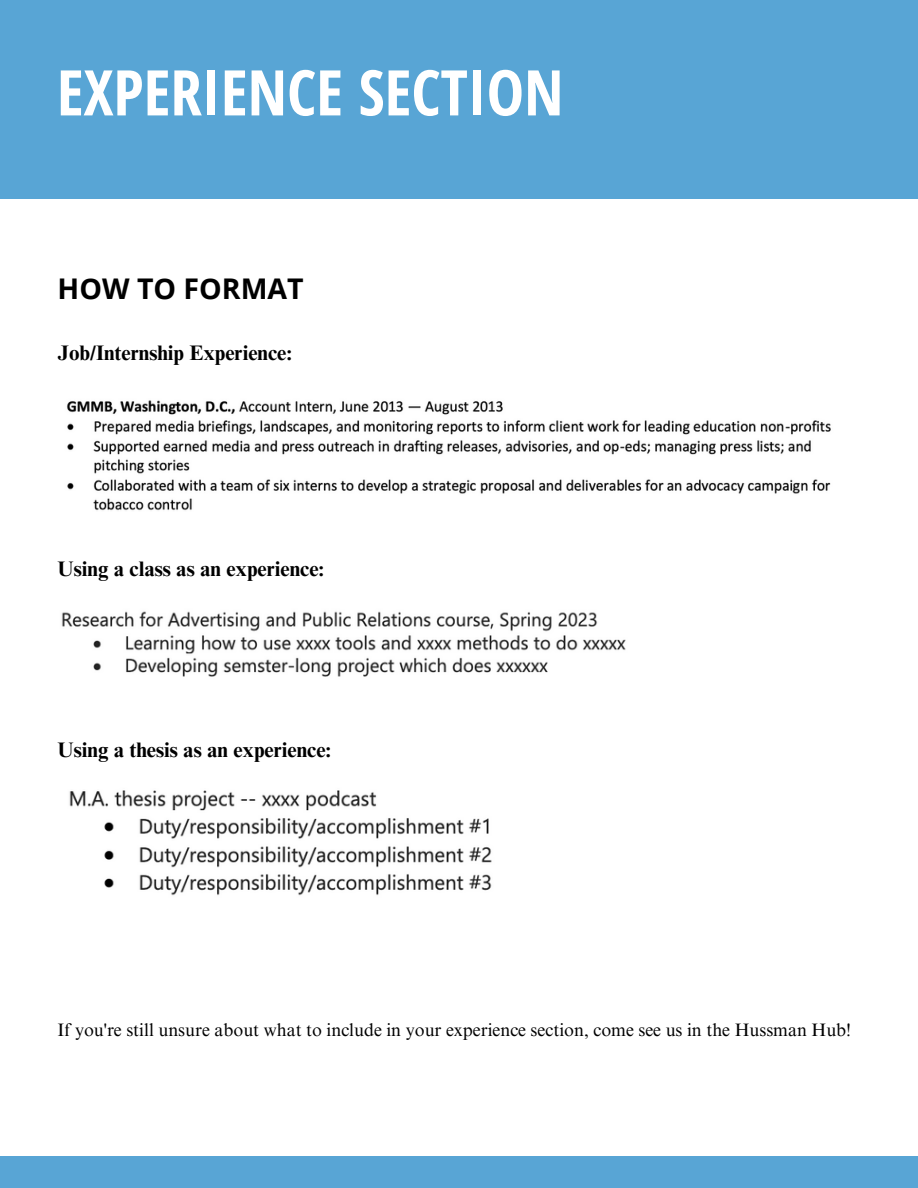
<style>
.page{position:relative;width:918px;height:1188px;background:#fff}
.page>*{position:absolute;margin:0;border:0;box-sizing:border-box;transform-origin:0 0}
.t1{font:700 63px "Open Sans Condensed";color:#fff}
.t2{font:700 28.5px "Open Sans";color:#000}
.t3{font:700 21px "Times NRMT Pro";color:#000}
.t4{font:18px "Times NRMT Pro";color:#000}
</style>
<div class="page">
<div style="left:0;top:0;width:918px;height:199px;background:#58a5d5"></div>
<div style="left:0;top:1157px;width:918px;height:31px;background:#58a5d5"></div>
<img style="left:67px;top:400px;width:764px;height:111px">
<img style="left:61px;top:611px;width:565px;height:66px">
<img style="left:69px;top:790px;width:423px;height:106px">
<p class="t1" style="left:57px;top:48px;width:508px">EXPERIENCE SECTION</p>
<p class="t2" style="left:58px;top:268px;width:248px">HOW TO FORMAT</p>
<p class="t3" style="left:58px;top:345px;width:236px">Job/Internship Experience:</p>
<p class="t3" style="left:58px;top:561px;width:268px">Using a class as an experience:</p>
<p class="t3" style="left:58px;top:742px;width:275px">Using a thesis as an experience:</p>
<p class="t4" style="left:58px;top:1023px;width:795px">If you're still unsure about what to include in your experience section, come see us in the Hussman Hub!</p>
</div>
